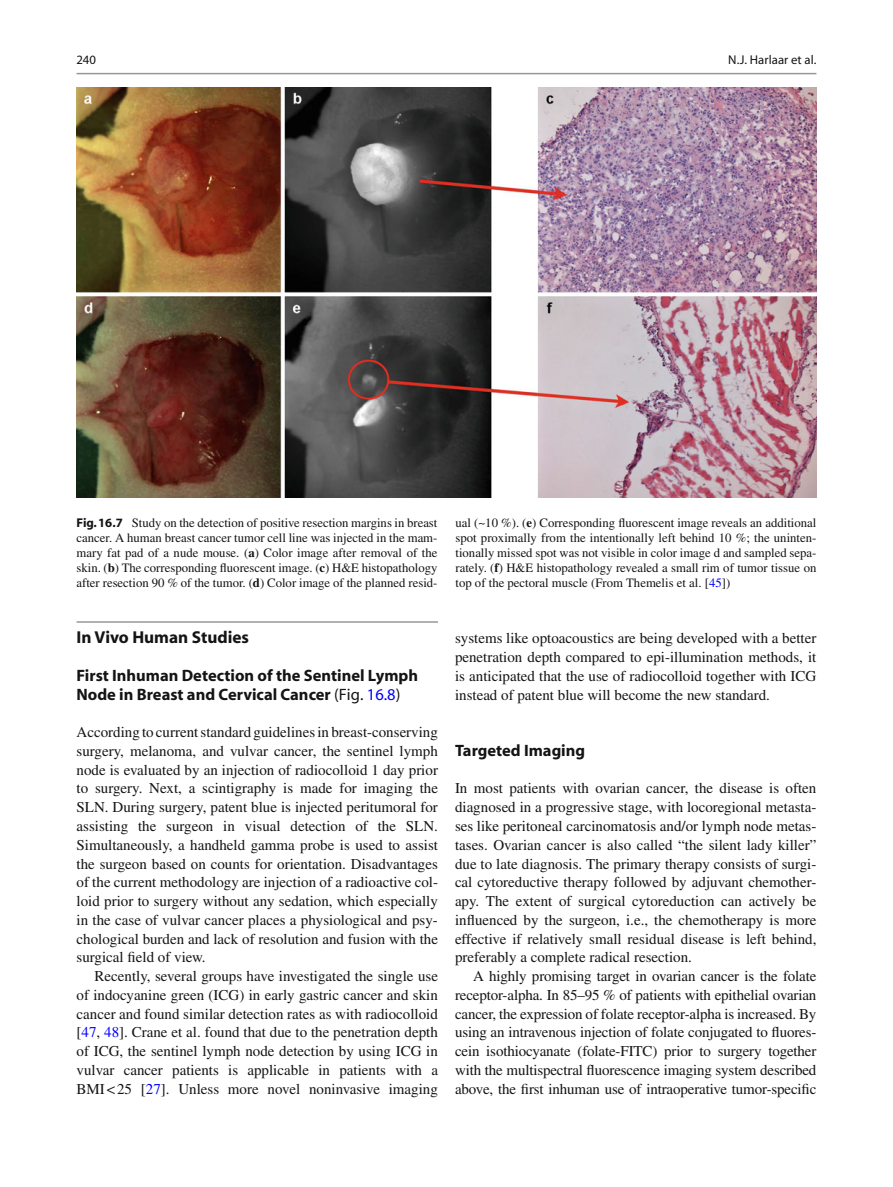
<style>
.page{position:relative;width:893px;height:1187px;background:#fff}
.page>*{position:absolute;margin:0;border:0;box-sizing:border-box;transform-origin:0 0}
.t1{font:700 17.25px "Myriad";color:#131413}
.t2{font:700 16.5px/18.8px "Myriad";color:#131413}
.t3{font:15px/18.8px "Times";color:#131413;text-align:justify}
.t4{font:12.75px/15px "Times";color:#131413;text-align:justify}
.t5{font:12.75px "Myriad";letter-spacing:.005em;color:#131413}
.s1{font-family:"Myriad";font-weight:700}
.s2{font-weight:700}
.s3{color:#00f}
.s4{font-weight:400}
.s5{font-weight:400;color:#00f}
</style>
<div class="page">
<hr style="left:77px;top:621px;width:361px;height:1px;background:#989898">
<img style="left:77px;top:88px;width:739px;height:410px">
<hr style="left:77px;top:73px;width:739px;height:1px;background:#989898">
<p class="t5" style="left:77px;top:55px;width:21px">240</p>
<p class="t5" style="left:728px;top:55px;width:90px">N.J. Harlaar et al.</p>
<p class="t4" style="left:77px;top:516px;width:362px"><span class="s1">Fig. 16.7</span> Study on the detection of positive resection margins in breast cancer. A human breast cancer tumor cell line was injected in the mam&shy;mary fat pad of a nude mouse. ( <span class="s2">a</span> ) Color image after removal of the skin. ( <span class="s2">b</span> ) The corresponding fluorescent image. ( <span class="s2">c</span> ) H&amp;E histopathology after resection 90 % of the tumor. ( <span class="s2">d</span> ) Color image of the planned resid-</p>
<p class="t4" style="left:455px;top:516px;width:362px">ual (~10 %). ( <span class="s2">e</span> ) Corresponding fluorescent image reveals an additional spot proximally from the intentionally left behind 10 %; the uninten&shy;tionally missed spot was not visible in color image d and sampled sepa&shy;rately. ( <span class="s2">f</span> ) H&amp;E histopathology revealed a small rim of tumor tissue on top of the pectoral muscle (From Themelis et al. [ <span class="s3">45</span> ])</p>
<p class="t1" style="left:77px;top:631px;width:174px">In Vivo Human Studies</p>
<p class="t2" style="left:77px;top:667px;width:343px">First Inhuman Detection of the Sentinel Lymph<br>Node in Breast and Cervical Cancer <span class="s4">(Fig.</span> <span class="s5">16.8</span> <span class="s4">)</span></p>
<p class="t3" style="left:77px;top:724px;width:363px">According to current standard guidelines in breast- conserving surgery, melanoma, and vulvar cancer, the sentinel lymph node is evaluated by an injection of radiocolloid 1 day prior to surgery. Next, a scintigraphy is made for imaging the SLN. During surgery, patent blue is injected peritumoral for assisting the surgeon in visual detection of the SLN.<br>Simultaneously, a handheld gamma probe is used to assist the surgeon based on counts for orientation. Disadvantages of the current methodology are injection of a radioactive col&shy;loid prior to surgery without any sedation, which especially in the case of vulvar cancer places a physiological and psy&shy;chological burden and lack of resolution and fusion with the surgical field of view.</p>
<p class="t3" style="left:77px;top:968px;width:363px;text-indent:18px">Recently, several groups have investigated the single use of indocyanine green (ICG) in early gastric cancer and skin cancer and found similar detection rates as with radiocolloid [ <span class="s3">47</span> , <span class="s3">48</span> ]. Crane et al. found that due to the penetration depth of ICG, the sentinel lymph node detection by using ICG in vulvar cancer patients is applicable in patients with a BMI &lt; 25 [ <span class="s3">27</span> ]. Unless more novel noninvasive imaging</p>
<p class="t3" style="left:455px;top:630px;width:363px">systems like optoacoustics are being developed with a better penetration depth compared to epi-illumination methods, it is anticipated that the use of radiocolloid together with ICG instead of patent blue will become the new standard.</p>
<p class="t2" style="left:455px;top:742px;width:132px">Targeted Imaging</p>
<p class="t3" style="left:455px;top:780px;width:363px">In most patients with ovarian cancer, the disease is often diagnosed in a progressive stage, with locoregional metasta&shy;ses like peritoneal carcinomatosis and/or lymph node metas&shy;tases. Ovarian cancer is also called “the silent lady killer” due to late diagnosis. The primary therapy consists of surgi&shy;cal cytoreductive therapy followed by adjuvant chemother&shy;apy. The extent of surgical cytoreduction can actively be influenced by the surgeon, i.e., the chemotherapy is more effective if relatively small residual disease is left behind, preferably a complete radical resection.</p>
<p class="t3" style="left:455px;top:968px;width:363px;text-indent:18px">A highly promising target in ovarian cancer is the folate receptor-alpha. In 85–95 % of patients with epithelial ovarian cancer, the expression of folate receptor-alpha is increased. By using an intravenous injection of folate conjugated to fluores&shy;cein isothiocyanate (folate-FITC) prior to surgery together with the multispectral fluorescence imaging system described above, the first inhuman use of intraoperative tumor-specific</p>
</div>
